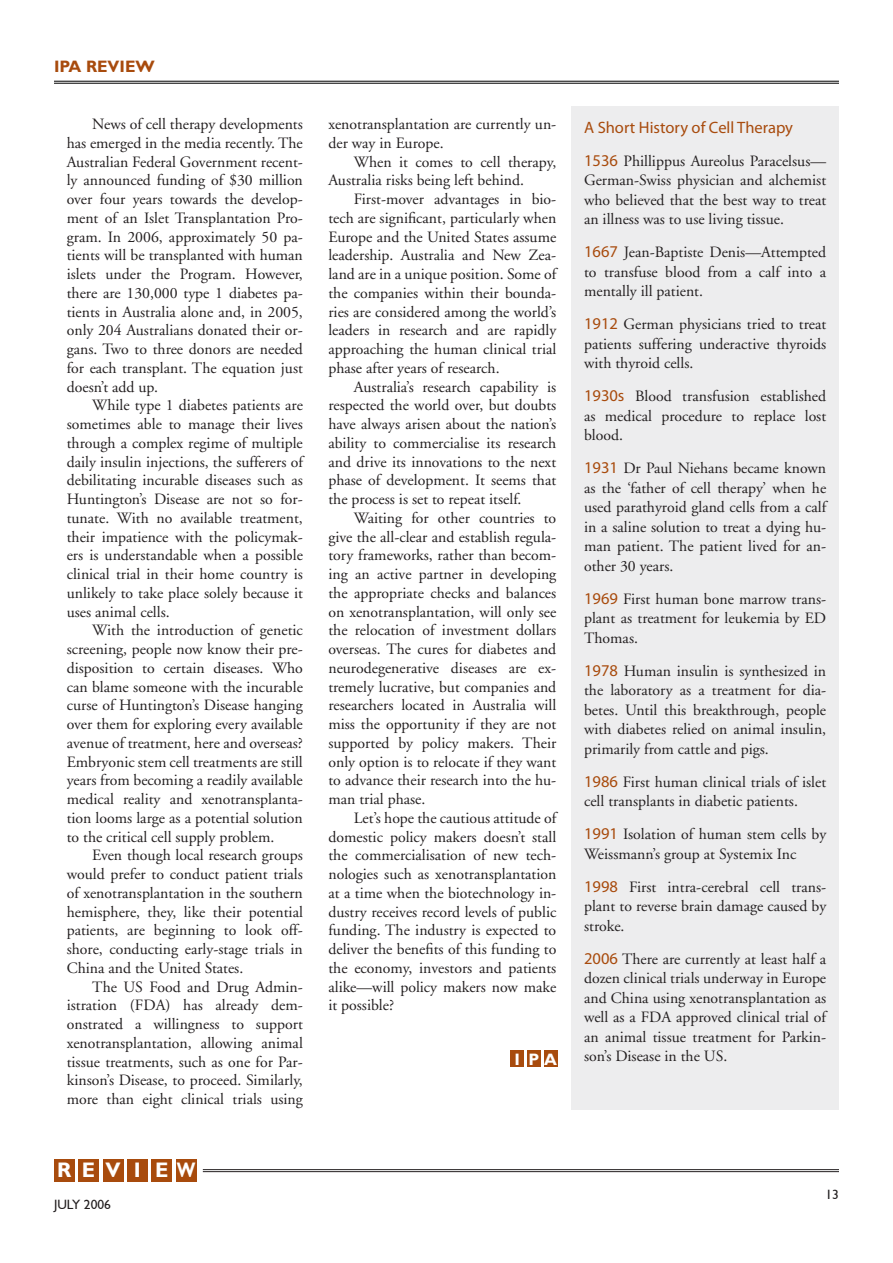
<style>
.page{position:relative;width:893px;height:1263px;background:#fff}
.page>*{position:absolute;margin:0;border:0;box-sizing:border-box;transform-origin:0 0}
.t1{font:700 21px "Gill Sans";color:#fff}
.Default{font:16.5px "Myriad Pro";color:#a84b0d}
.t2{font:700 16.5px "Gill Sans";color:#a84b0d}
.t3{font:700 16.5px "Gill Sans";color:#fff}
.Default-2{font:15.75px/18.8px "Adobe Garamond";color:#231f20;text-align:justify}
.t4{font:13.5px "Gill Sans";color:#231f20}
.s1{font-family:"Myriad Pro";font-size:16.5px;color:#a84b0d}
</style>
<div class="page">
<hr style="left:203px;top:1169px;width:636px;height:1px;background:#231f20">
<hr style="left:203px;top:1171px;width:636px;height:1px;background:#231f20">
<div style="left:54px;top:1159px;width:21px;height:23px;background:#a84b0d"></div>
<div style="left:78px;top:1159px;width:21px;height:23px;background:#a84b0d"></div>
<div style="left:103px;top:1159px;width:20px;height:23px;background:#a84b0d"></div>
<div style="left:127px;top:1159px;width:21px;height:23px;background:#a84b0d"></div>
<div style="left:152px;top:1159px;width:20px;height:23px;background:#a84b0d"></div>
<div style="left:176px;top:1159px;width:20px;height:23px;background:#a84b0d"></div>
<hr style="left:54px;top:83px;width:785px;height:1px;background:#000">
<hr style="left:54px;top:81px;width:785px;height:1px;background:#000">
<div style="left:571px;top:106px;width:268px;height:1004px;background:#ededee"></div>
<div style="left:510px;top:1050px;width:14px;height:17px;background:#a84b0d"></div>
<div style="left:527px;top:1050px;width:14px;height:17px;background:#a84b0d"></div>
<div style="left:544px;top:1050px;width:14px;height:17px;background:#a84b0d"></div>
<p class="t2" style="left:54px;top:57px;width:102px">IPA REVIEW</p>
<p class="Default-2" style="left:67px;top:115px;width:238px;text-indent:26px">News of cell therapy developments has emerged in the media recently. The Australian Federal Government recent&shy;ly announced funding of $30 million over four years towards the develop&shy;ment of an Islet Transplantation Pro&shy;gram. In 2006, approximately 50 pa&shy;tients will be transplanted with human islets under the Program. However, there are 130,000 type 1 diabetes pa&shy;tients in Australia alone and, in 2005, only 204 Australians donated their or&shy;gans. Two to three donors are needed for each transplant. The equation just doesn’t add up.</p>
<p class="Default-2" style="left:67px;top:396px;width:238px;text-indent:26px">While type 1 diabetes patients are sometimes able to manage their lives through a complex regime of multiple daily insulin injections, the sufferers of debilitating incurable diseases such as Huntington’s Disease are not so for&shy;tunate. With no available treatment, their impatience with the policymak&shy;ers is understandable when a possible clinical trial in their home country is unlikely to take place solely because it uses animal cells.</p>
<p class="Default-2" style="left:67px;top:621px;width:238px;text-indent:26px">With the introduction of genetic screening, people now know their pre&shy;disposition to certain diseases. Who can blame someone with the incurable curse of Huntington’s Disease hanging over them for exploring every available avenue of treatment, here and overseas?<br>Embryonic stem cell treatments are still years from becoming a readily available medical reality and xenotransplanta&shy;tion looms large as a potential solution to the critical cell supply problem.</p>
<p class="Default-2" style="left:67px;top:846px;width:238px;text-indent:26px">Even though local research groups would prefer to conduct patient trials of xenotransplantation in the southern hemisphere, they, like their potential patients, are beginning to look off&shy;shore, conducting early-stage trials in China and the United States.</p>
<p class="Default-2" style="left:67px;top:978px;width:238px;text-indent:26px">The US Food and Drug Admin&shy;istration (FDA) has already dem&shy;onstrated a willingness to support xenotransplantation, allowing animal tissue treatments, such as one for Par&shy;kinson’s Disease, to proceed. Similarly, more than eight clinical trials using</p>
<h1 class="t1" style="left:57px;top:1158px;width:140px">REV I EW</h1>
<p class="t4" style="left:54px;top:1196px;width:58px">JULY 2006</p>
<p class="Default-2" style="left:328px;top:115px;width:229px">xenotransplantation are currently un&shy;der way in Europe.</p>
<p class="Default-2" style="left:328px;top:153px;width:229px;text-indent:26px">When it comes to cell therapy,<br>Australia risks being left behind.</p>
<p class="Default-2" style="left:328px;top:190px;width:229px;text-indent:26px">First-mover advantages in bio&shy;tech are significant, particularly when Europe and the United States assume leadership. Australia and New Zea&shy;land are in a unique position. Some of the companies within their bounda&shy;ries are considered among the world’s leaders in research and are rapidly approaching the human clinical trial phase after years of research.</p>
<p class="Default-2" style="left:328px;top:378px;width:229px;text-indent:26px">Australia’s research capability is respected the world over, but doubts have always arisen about the nation’s ability to commercialise its research and drive its innovations to the next phase of development. It seems that the process is set to repeat itself.</p>
<p class="Default-2" style="left:328px;top:509px;width:229px;text-indent:26px">Waiting for other countries to give the all-clear and establish regula&shy;tory frameworks, rather than becom&shy;ing an active partner in developing the appropriate checks and balances on xenotransplantation, will only see the relocation of investment dollars overseas. The cures for diabetes and neurodegenerative diseases are ex&shy;tremely lucrative, but companies and researchers located in Australia will miss the opportunity if they are not supported by policy makers. Their only option is to relocate if they want to advance their research into the hu&shy;man trial phase.</p>
<p class="Default-2" style="left:328px;top:809px;width:229px;text-indent:26px">Let’s hope the cautious attitude of domestic policy makers doesn’t stall the commercialisation of new tech&shy;nologies such as xenotransplantation at a time when the biotechnology in&shy;dustry receives record levels of public funding. The industry is expected to deliver the benefits of this funding to the economy, investors and patients alike—will policy makers now make it possible?</p>
<p class="t3" style="left:514px;top:1049px;width:7px">I</p>
<p class="t3" style="left:528px;top:1049px;width:30px">P A</p>
<p class="Default" style="left:584px;top:118px;width:210px">A Short History of Cell Therapy</p>
<p class="Default-2" style="left:584px;top:151px;width:244px;line-height:19.5px"><span class="s1">1536</span> Phillippus Aureolus Paracelsus— German-Swiss physician and alchemist who believed that the best way to treat an illness was to use living tissue.</p>
<p class="Default-2" style="left:584px;top:243px;width:244px;line-height:19.5px"><span class="s1">1667</span> Jean-Baptiste Denis—Attempted to transfuse blood from a calf into a mentally ill patient.</p>
<p class="Default-2" style="left:584px;top:315px;width:244px;line-height:19.5px"><span class="s1">1912</span> German physicians tried to treat patients suffering underactive thyroids with thyroid cells.</p>
<p class="Default-2" style="left:584px;top:387px;width:244px;line-height:19.5px"><span class="s1">1930s</span> Blood transfusion established as medical procedure to replace lost blood.</p>
<p class="Default-2" style="left:584px;top:459px;width:244px;line-height:19.5px"><span class="s1">1931</span> Dr Paul Niehans became known as the ‘father of cell therapy’ when he used parathyroid gland cells from a calf in a saline solution to treat a dying hu&shy;man patient. The patient lived for an&shy;other 30 years.</p>
<p class="Default-2" style="left:584px;top:589px;width:244px;line-height:19.5px"><span class="s1">1969</span> First human bone marrow trans&shy;plant as treatment for leukemia by ED Thomas.</p>
<p class="Default-2" style="left:584px;top:661px;width:244px;line-height:19.5px"><span class="s1">1978</span> Human insulin is synthesized in the laboratory as a treatment for dia&shy;betes. Until this breakthrough, people with diabetes relied on animal insulin, primarily from cattle and pigs.</p>
<p class="Default-2" style="left:584px;top:772px;width:244px;line-height:19.5px"><span class="s1">1986</span> First human clinical trials of islet cell transplants in diabetic patients.</p>
<p class="Default-2" style="left:584px;top:825px;width:244px;line-height:19.5px"><span class="s1">1991</span> Isolation of human stem cells by<br>Weissmann’s group at Systemix Inc</p>
<p class="Default-2" style="left:584px;top:877px;width:244px;line-height:19.5px"><span class="s1">1998</span> First intra-cerebral cell trans&shy;plant to reverse brain damage caused by stroke.</p>
<p class="Default-2" style="left:584px;top:949px;width:244px;line-height:19.5px"><span class="s1">2006</span> There are currently at least half a dozen clinical trials underway in Europe and China using xenotransplantation as well as a FDA approved clinical trial of an animal tissue treatment for Parkin&shy;son’s Disease in the US.</p>
<p class="t4" style="left:825px;top:1186px;width:15px">1 3</p>
</div>
